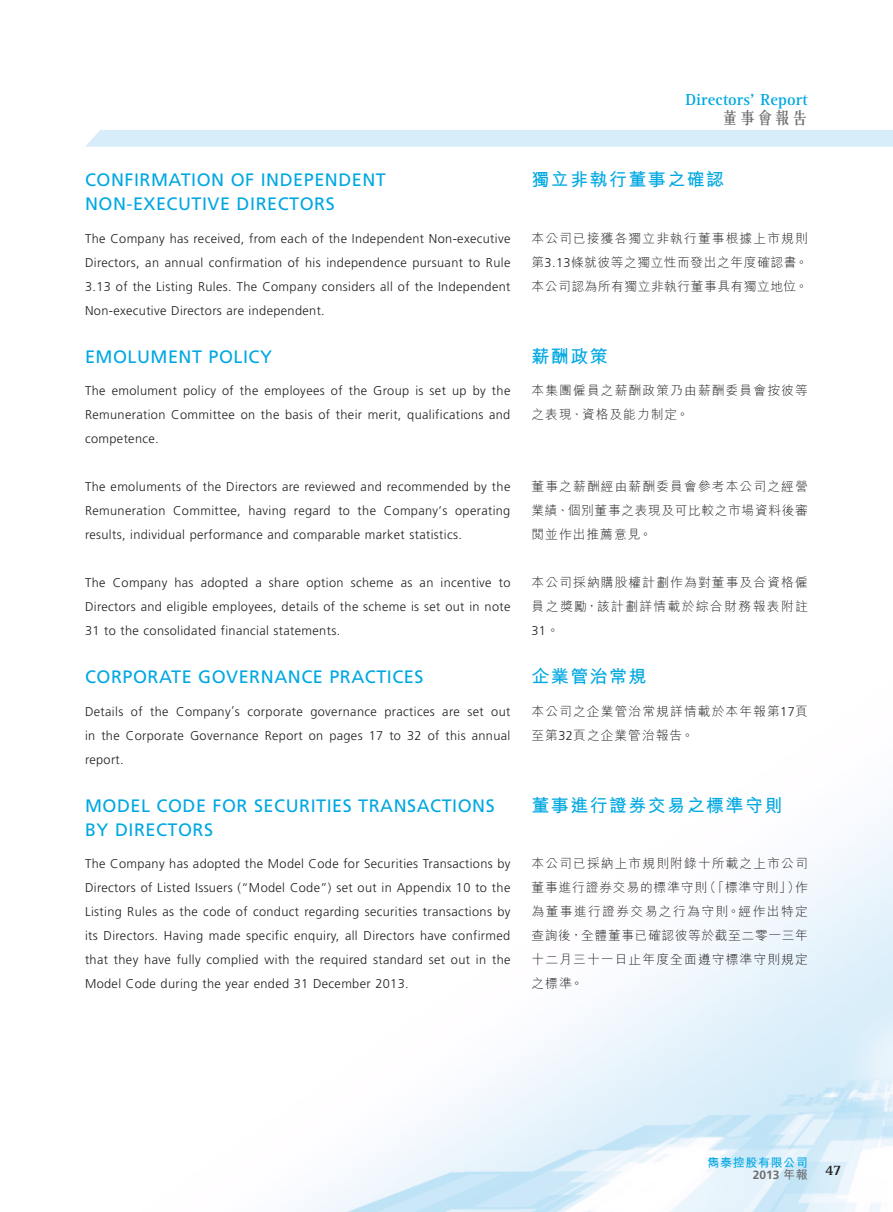
<style>
.page{position:relative;width:893px;height:1212px;background:#fff}
.page>*{position:absolute;margin:0;border:0;box-sizing:border-box;transform-origin:0 0}
.Heading_1{font:18px/24px "Frutiger LT Std";letter-spacing:.03em;color:#00a8e2}
.C_Heading_1{font:700 18px "M Hei HK";letter-spacing:.08em;color:#00a8e2}
.t1{font:700 16.5px "Rotis Serif Std";letter-spacing:.005em;color:#00a8e2}
.t2{font:500 16.5px "C Song 3 HK";letter-spacing:.055em;color:#6c6d70}
.Body_Text{font:300 12.75px/24px "Frutiger LT Std";letter-spacing:.03em;color:#231f20;text-align:justify}
.Body_Text-2{font:300 12.75px/24px "M Hei HK";letter-spacing:.085em;color:#231f20;text-align:justify}
.t3{font:700 12px "M Hei HK";letter-spacing:.055em;color:#00a8e2}
.t4{font:700 12px "Frutiger LT Std";color:#6c6d70}
.s1{font-family:"Frutiger LT Std"}
.s2{font-family:"M Hei HK"}
</style>
<div class="page">
<img style="left:307px;top:822px;width:586px;height:390px">
<div style="left:85px;top:130px;width:808px;height:17px;background:#d7edfa"></div>
<p class="Heading_1" style="left:85px;top:168px;width:302px">CONFIRMATION OF INDEPENDENT<br>NON-EXECUTIVE DIRECTORS</p>
<p class="Body_Text" style="left:85px;top:226px;width:427px">The Company has received, from each of the Independent Non-executive Directors, an annual confirmation of his independence pursuant to Rule 3.13 of the Listing Rules. The Company considers all of the Independent Non-executive Directors are independent.</p>
<p class="Heading_1" style="left:85px;top:344px;width:189px">EMOLUMENT POLICY</p>
<p class="Body_Text" style="left:85px;top:379px;width:427px">The emolument policy of the employees of the Group is set up by the Remuneration Committee on the basis of their merit, qualifications and competence.</p>
<p class="Body_Text" style="left:85px;top:475px;width:427px">The emoluments of the Directors are reviewed and recommended by the Remuneration Committee, having regard to the Company’s operating results, individual performance and comparable market statistics.</p>
<p class="Body_Text" style="left:85px;top:571px;width:427px">The Company has adopted a share option scheme as an incentive to Directors and eligible employees, details of the scheme is set out in note 31 to the consolidated financial statements.</p>
<p class="Heading_1" style="left:85px;top:665px;width:340px">CORPORATE GOVERNANCE PRACTICES</p>
<p class="Body_Text" style="left:85px;top:699px;width:427px">Details of the Company’s corporate governance practices are set out in the Corporate Governance Report on pages 17 to 32 of this annual report.</p>
<p class="Heading_1" style="left:85px;top:793px;width:411px">MODEL CODE FOR SECURITIES TRANSACTIONS<br>BY DIRECTORS</p>
<p class="Body_Text" style="left:85px;top:852px;width:427px">The Company has adopted the Model Code for Securities Transactions by Directors of Listed Issuers (“Model Code”) set out in Appendix 10 to the Listing Rules as the code of conduct regarding securities transactions by its Directors. Having made specific enquiry, all Directors have confirmed that they have fully complied with the required standard set out in the Model Code during the year ended 31 December 2013.</p>
<p class="t1" style="left:685px;top:90px;width:124px">Directors’ Report</p>
<p class="t2" style="left:722px;top:110px;width:87px">董事會報告</p>
<p class="C_Heading_1" style="left:531px;top:166px;width:194px">獨立非執行董事之確認</p>
<p class="Body_Text-2" style="left:531px;top:226px;width:278px">本公司已接獲各獨立非執行董事根據上市規則第<span class="s1">3.13</span>條就彼等之獨立性而發出之年度確認書。本公司認為所有獨立非執行董事具有獨立地位。</p>
<p class="C_Heading_1" style="left:531px;top:343px;width:78px">薪酬政策</p>
<p class="Body_Text-2" style="left:531px;top:378px;width:278px">本集團僱員之薪酬政策乃由薪酬委員會按彼等之表現、資格及能力制定。</p>
<p class="Body_Text-2" style="left:531px;top:474px;width:278px">董事之薪酬經由薪酬委員會參考本公司之經營業績、個別董事之表現及可比較之市場資料後審閱並作出推薦意見。</p>
<p class="Body_Text-2" style="left:531px;top:570px;width:278px">本公司採納購股權計劃作為對董事及合資格僱員之獎勵，該計劃詳情載於綜合財務報表附註<span class="s1">31</span>。</p>
<p class="C_Heading_1" style="left:531px;top:663px;width:117px">企業管治常規</p>
<p class="Body_Text-2" style="left:531px;top:699px;width:278px">本公司之企業管治常規詳情載於本年報第<span class="s1">17</span>頁至第<span class="s1">32</span>頁之企業管治報告。</p>
<p class="C_Heading_1" style="left:531px;top:792px;width:252px">董事進行證券交易之標準守則</p>
<p class="Body_Text-2" style="left:531px;top:851px;width:278px">本公司已採納上市規則附錄十所載之上市公司董事進行證券交易的標準守則（「標準守則」）作為董事進行證券交易之行為守則。經作出特定查詢後，全體董事已確認彼等於截至二零一三年十二月三十一日止年度全面遵守標準守則規定之標準。</p>
<p class="t3" style="left:707px;top:1154px;width:102px">雋泰控股有限公司</p>
<p class="t4" style="left:753px;top:1168px;width:90px">2013 <span class="s2">年報</span> <sup>47</sup></p>
</div>
